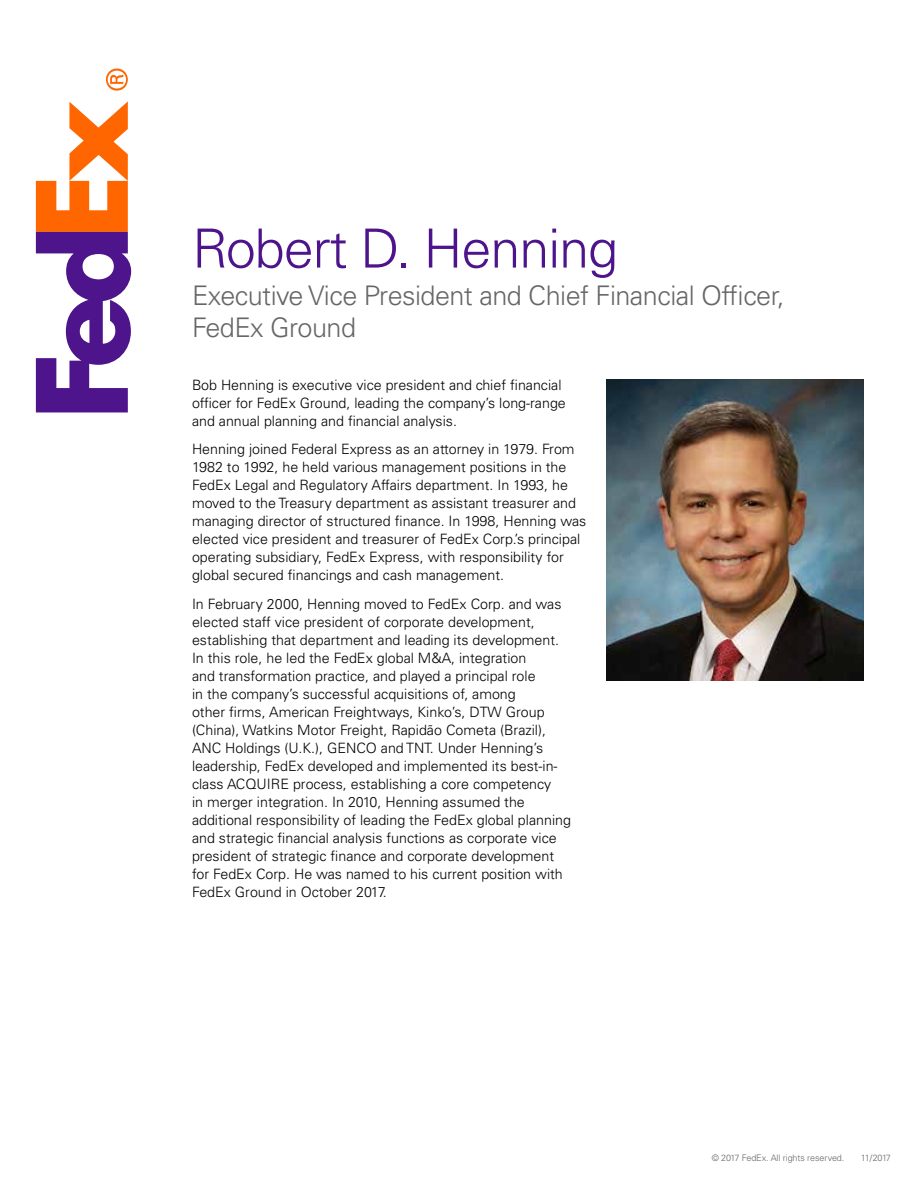
<style>
.page{position:relative;width:918px;height:1188px;background:#fff}
.page>*{position:absolute;margin:0;border:0;box-sizing:border-box;transform-origin:0 0}
.t1{font:300 54px "Univers LT Std";letter-spacing:-.02em;color:#4d148c}
.t2{font:300 27px/31.5px "Univers LT Std";letter-spacing:-.02em;color:#666}
.t3{font:300 14.25px/18px "Univers LT Std";color:#000}
.t4{font:300 9px "Univers LT Std";letter-spacing:-.01em;color:#666}
</style>
<div class="page">
<svg style="left:106px;top:69px;width:22px;height:22px"></svg>
<svg style="left:36px;top:101px;width:95px;height:311px"></svg>
<img style="left:606px;top:379px;width:258px;height:301px">
<h1 class="t1" style="left:192px;top:216px;width:428px">Robert D. Henning</h1>
<h2 class="t2" style="left:192px;top:280px;width:594px">Executive Vice President and Chief Financial Officer,<br>FedEx Ground</h2>
<p class="t3" style="left:192px;top:376px;width:375px">Bob Henning is executive vice president and chief financial officer for FedEx Ground, leading the company’s long-range and annual planning and financial analysis.</p>
<p class="t3" style="left:192px;top:440px;width:396px">Henning joined Federal Express as an attorney in 1979. From 1982 to 1992, he held various management positions in the FedEx Legal and Regulatory Affairs department. In 1993, he moved to the Treasury department as assistant treasurer and managing director of structured finance. In 1998, Henning was elected vice president and treasurer of FedEx Corp.’s principal operating subsidiary, FedEx Express, with responsibility for global secured financings and cash management.</p>
<p class="t3" style="left:192px;top:595px;width:381px">In February 2000, Henning moved to FedEx Corp. and was elected staff vice president of corporate development, establishing that department and leading its development.<br>In this role, he led the FedEx global M&amp;A, integration<br>and transformation practice, and played a principal role<br>in the company’s successful acquisitions of, among<br>other firms, American Freightways, Kinko’s, DTW Group (China), Watkins Motor Freight, Rapidão Cometa (Brazil), ANC Holdings (U.K.), GENCO and TNT. Under Henning’s leadership, FedEx developed and implemented its best-in&shy;class ACQUIRE process, establishing a core competency<br>in merger integration. In 2010, Henning assumed the additional responsibility of leading the FedEx global planning and strategic financial analysis functions as corporate vice president of strategic finance and corporate development for FedEx Corp. He was named to his current position with FedEx Ground in October 2017.</p>
<p class="t4" style="left:712px;top:1152px;width:134px">© 2017 FedEx. All rights reserved.</p>
<p class="t4" style="left:861px;top:1152px;width:32px">11/2017</p>
</div>
